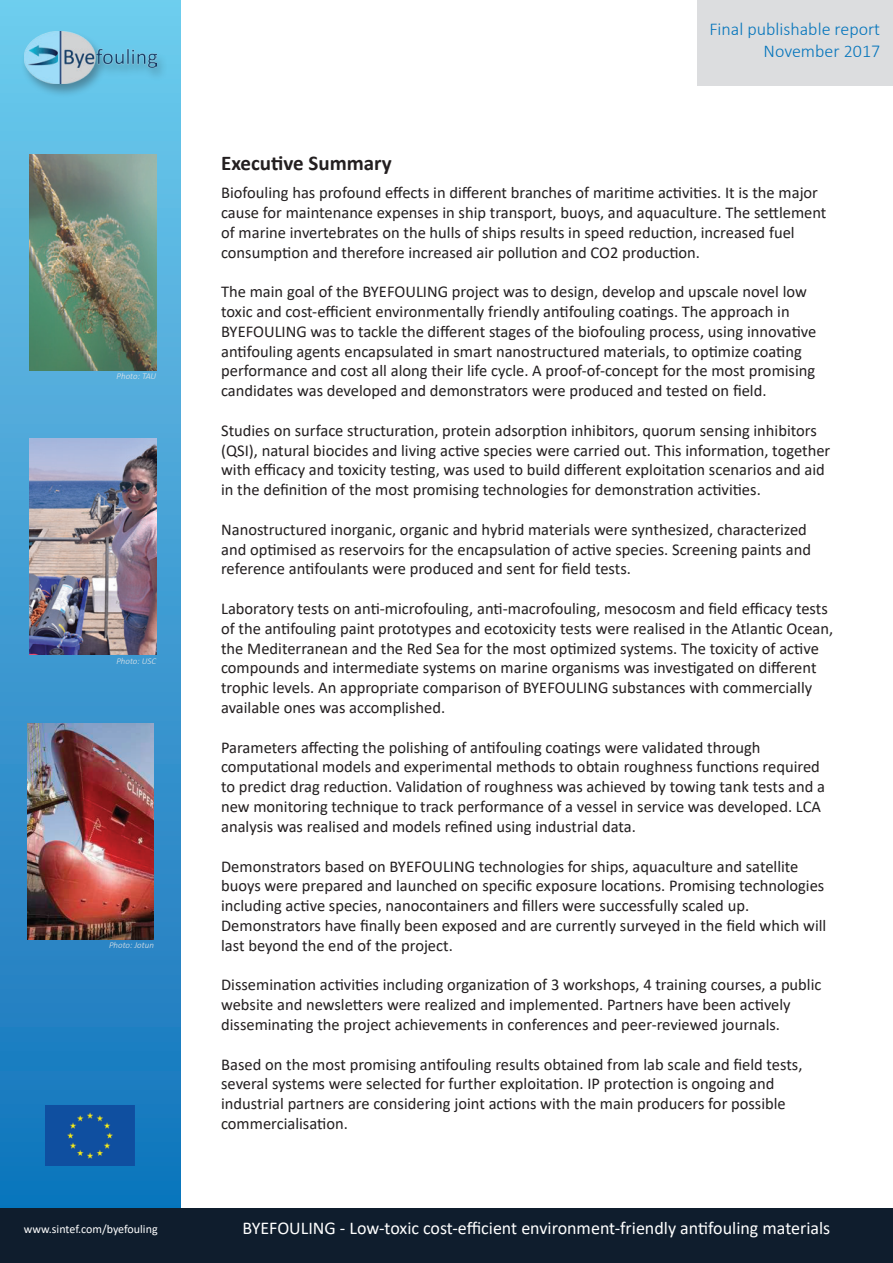
<style>
.page{position:relative;width:893px;height:1263px;background:#fff}
.page>*{position:absolute;margin:0;border:0;box-sizing:border-box;transform-origin:0 0}
.t1{font:700 21px "Calibri";color:#231f20}
.t2{font:18px "Calibri";color:#fff}
.t3{font:300 18px/21.6px "Calibri";color:#0575bc;text-align:right}
.t4{font:16.5px/19.8px "Calibri";color:#231f20}
.t5{font:12px "Calibri";color:#fff}
.t6{font:italic 300 9px "Calibri";color:#e6e7e9}
</style>
<div class="page">
<div style="left:0;top:0;width:181px;height:1209px;background:linear-gradient(to bottom,#71caea,#1272ba)"></div>
<div style="left:0;top:1209px;width:893px;height:54px;background:#0f1d2d"></div>
<div style="left:45px;top:1106px;width:89px;height:59px;background:#0f4fa0"></div>
<div style="left:697px;top:0;width:196px;height:85px;background:#dcdddf"></div>
<div style="left:21px;top:30px;width:147px;height:69px;background:#231f20;opacity:.38"></div>
<img style="left:24px;top:31px;width:132px;height:53px">
<img style="left:30px;top:154px;width:126px;height:216px">
<img style="left:30px;top:439px;width:126px;height:216px">
<img style="left:28px;top:723px;width:126px;height:216px">
<p class="t6" style="left:117px;top:370px;width:41px">Photo: TAU</p>
<p class="t6" style="left:116px;top:655px;width:41px">Photo: USC</p>
<p class="t6" style="left:109px;top:939px;width:46px">Photo: Jotun</p>
<p class="t5" style="left:24px;top:1221px;width:135px">www.sintef.com/byefouling</p>
<p class="t3" style="left:709px;top:18px;width:172px">Final publishable report<br>November 2017</p>
<p class="t1" style="left:221px;top:148px;width:172px">Executive Summary</p>
<p class="t4" style="left:221px;top:182px;width:607px">Biofouling has profound effects in different branches of maritime activities. It is the major cause for maintenance expenses in ship transport, buoys, and aquaculture. The settlement of marine invertebrates on the hulls of ships results in speed reduction, increased fuel consumption and therefore increased air pollution and CO2 production.</p>
<p class="t4" style="left:221px;top:281px;width:597px">The main goal of the BYEFOULING project was to design, develop and upscale novel low toxic and cost-efficient environmentally friendly antifouling coatings. The approach in BYEFOULING was to tackle the different stages of the biofouling process, using innovative antifouling agents encapsulated in smart nanostructured materials, to optimize coating performance and cost all along their life cycle. A proof-of-concept for the most promising candidates was developed and demonstrators were produced and tested on field.</p>
<p class="t4" style="left:221px;top:420px;width:611px">Studies on surface structuration, protein adsorption inhibitors, quorum sensing inhibitors (QSI), natural biocides and living active species were carried out. This information, together with efficacy and toxicity testing, was used to build different exploitation scenarios and aid in the definition of the most promising technologies for demonstration activities.</p>
<p class="t4" style="left:221px;top:519px;width:591px">Nanostructured inorganic, organic and hybrid materials were synthesized, characterized and optimised as reservoirs for the encapsulation of active species. Screening paints and reference antifoulants were produced and sent for field tests.</p>
<p class="t4" style="left:221px;top:598px;width:614px">Laboratory tests on anti-microfouling, anti-macrofouling, mesocosm and field efficacy tests of the antifouling paint prototypes and ecotoxicity tests were realised in the Atlantic Ocean, the Mediterranean and the Red Sea for the most optimized systems. The toxicity of active compounds and intermediate systems on marine organisms was investigated on different trophic levels. An appropriate comparison of BYEFOULING substances with commercially available ones was accomplished.</p>
<p class="t4" style="left:221px;top:737px;width:605px">Parameters affecting the polishing of antifouling coatings were validated through computational models and experimental methods to obtain roughness functions required to predict drag reduction. Validation of roughness was achieved by towing tank tests and a new monitoring technique to track performance of a vessel in service was developed. LCA analysis was realised and models refined using industrial data.</p>
<p class="t4" style="left:221px;top:856px;width:607px">Demonstrators based on BYEFOULING technologies for ships, aquaculture and satellite buoys were prepared and launched on specific exposure locations. Promising technologies including active species, nanocontainers and fillers were successfully scaled up.<br>Demonstrators have finally been exposed and are currently surveyed in the field which will last beyond the end of the project.</p>
<p class="t4" style="left:221px;top:974px;width:602px">Dissemination activities including organization of 3 workshops, 4 training courses, a public website and newsletters were realized and implemented. Partners have been actively disseminating the project achievements in conferences and peer-reviewed journals.</p>
<p class="t4" style="left:221px;top:1054px;width:583px">Based on the most promising antifouling results obtained from lab scale and field tests, several systems were selected for further exploitation. IP protection is ongoing and industrial partners are considering joint actions with the main producers for possible commercialisation.</p>
<p class="t2" style="left:242px;top:1215px;width:589px">BYEFOULING - Low-toxic cost-efficient environment-friendly antifouling materials</p>
</div>
